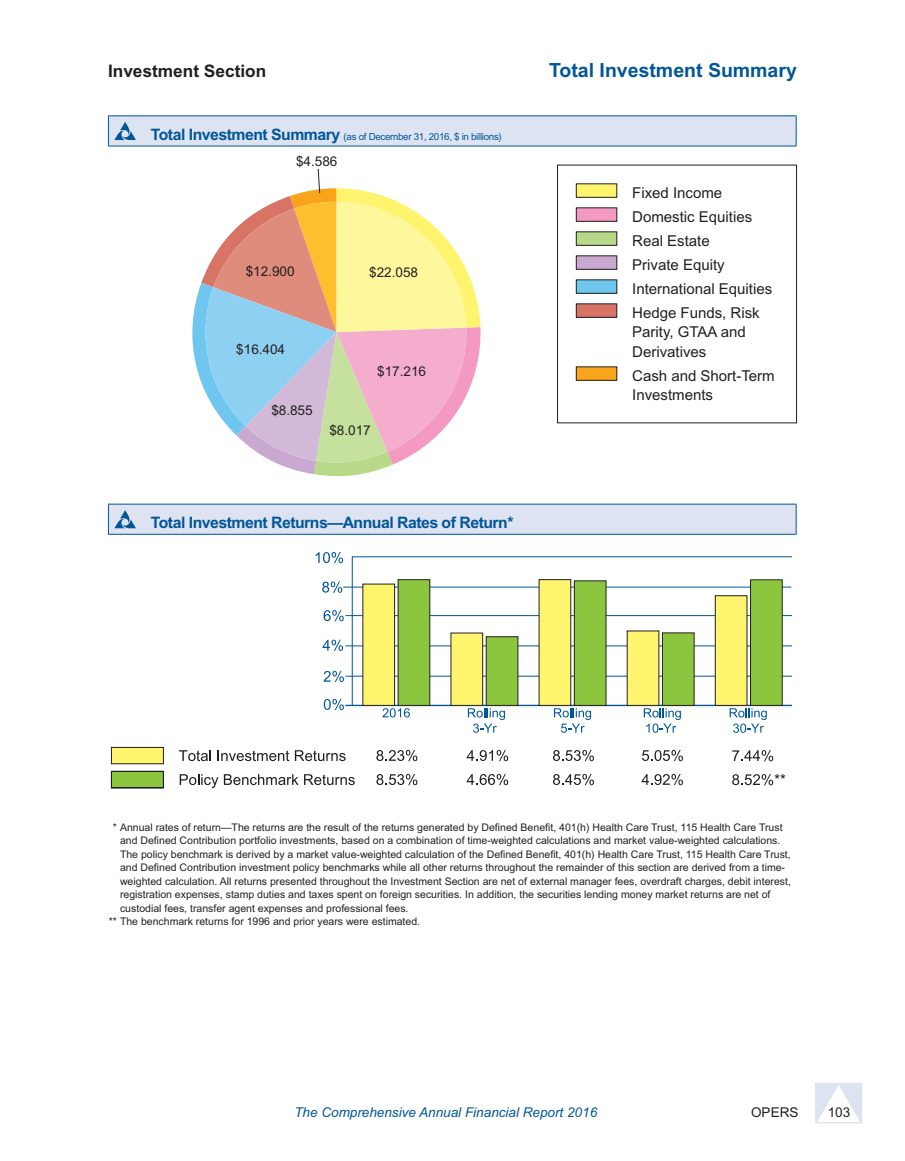
<style>
.page{position:relative;width:905px;height:1161px;background:#fff}
.page>*{position:absolute;margin:0;border:0;box-sizing:border-box;transform-origin:0 0}
.t1{font:700 19.5px "Arial MT Std";color:#015698}
.t2{font:700 17.25px "Arial MT Std";color:#231f20}
.t3{font:700 15.75px "Arial MT Std";letter-spacing:-.03em;color:#015698}
.t4{font:15px/24px "Arial MT Std";color:#231f20}
.t5{font:13.5px "Arial MT Std";color:#231f20}
.t6{font:italic 13.5px "Arial MT Std";color:#015698}
.t7{font:10.5px "Arial MT Std";color:#231f20}
.t8{font:9.75px "Arial MT Std";letter-spacing:-.03em;color:#015698}
.s1{font-weight:700;font-size:15.75px}
</style>
<div class="page">
<svg style="left:815px;top:1083px;width:47px;height:41px"></svg>
<hr style="left:345px;top:676px;width:448px;height:1px;background:#015698">
<hr style="left:345px;top:615px;width:448px;height:1px;background:#015698">
<hr style="left:345px;top:705px;width:448px;height:1px;background:#015698">
<hr style="left:345px;top:646px;width:448px;height:1px;background:#015698">
<hr style="left:343px;top:587px;width:448px;height:1px;background:#015698">
<svg style="left:324px;top:699px;width:20px;height:11px"></svg>
<svg style="left:323px;top:671px;width:21px;height:11px"></svg>
<svg style="left:322px;top:640px;width:21px;height:11px"></svg>
<svg style="left:322px;top:582px;width:20px;height:11px"></svg>
<svg style="left:315px;top:552px;width:28px;height:11px"></svg>
<div style="left:398px;top:580px;width:32px;height:125px;background:#8bc63e"></div>
<div style="left:398px;top:579px;width:32px;height:127px;border:1px solid #231f20"></div>
<div style="left:486px;top:637px;width:32px;height:68px;background:#8bc63e"></div>
<div style="left:486px;top:636px;width:32px;height:70px;border:1px solid #231f20"></div>
<div style="left:574px;top:581px;width:32px;height:124px;background:#8bc63e"></div>
<div style="left:574px;top:580px;width:32px;height:126px;border:1px solid #231f20"></div>
<div style="left:662px;top:633px;width:32px;height:72px;background:#8bc63e"></div>
<div style="left:662px;top:632px;width:32px;height:74px;border:1px solid #231f20"></div>
<div style="left:750px;top:580px;width:32px;height:125px;background:#8bc63e"></div>
<div style="left:750px;top:579px;width:32px;height:127px;border:1px solid #231f20"></div>
<div style="left:363px;top:584px;width:31px;height:121px;background:#fff46d"></div>
<div style="left:362px;top:584px;width:33px;height:122px;border:1px solid #231f20"></div>
<div style="left:451px;top:633px;width:31px;height:72px;background:#fff46d"></div>
<div style="left:450px;top:633px;width:33px;height:73px;border:1px solid #231f20"></div>
<div style="left:539px;top:580px;width:31px;height:125px;background:#fff46d"></div>
<div style="left:627px;top:631px;width:32px;height:74px;background:#fff46d"></div>
<div style="left:715px;top:596px;width:32px;height:109px;background:#fff46d"></div>
<div style="left:715px;top:595px;width:32px;height:111px;border:1px solid #231f20"></div>
<div style="left:111px;top:747px;width:52px;height:17px;background:#fff46d"></div>
<div style="left:111px;top:747px;width:53px;height:17px;border:1px solid #231f20"></div>
<svg style="left:179px;top:750px;width:32px;height:11px"></svg>
<svg style="left:217px;top:750px;width:72px;height:11px"></svg>
<svg style="left:295px;top:750px;width:50px;height:11px"></svg>
<svg style="left:111px;top:771px;width:53px;height:18px"></svg>
<svg style="left:180px;top:774px;width:38px;height:14px"></svg>
<svg style="left:224px;top:774px;width:74px;height:11px"></svg>
<svg style="left:304px;top:774px;width:51px;height:11px"></svg>
<svg style="left:642px;top:750px;width:41px;height:11px"></svg>
<svg style="left:641px;top:774px;width:42px;height:11px"></svg>
<svg style="left:467px;top:750px;width:41px;height:11px"></svg>
<svg style="left:467px;top:774px;width:41px;height:11px"></svg>
<svg style="left:376px;top:750px;width:41px;height:11px"></svg>
<svg style="left:376px;top:774px;width:41px;height:11px"></svg>
<svg style="left:553px;top:750px;width:41px;height:11px"></svg>
<svg style="left:553px;top:774px;width:41px;height:11px"></svg>
<svg style="left:732px;top:750px;width:41px;height:11px"></svg>
<svg style="left:732px;top:774px;width:53px;height:11px"></svg>
<svg style="left:643px;top:708px;width:38px;height:25px"></svg>
<svg style="left:468px;top:708px;width:37px;height:25px"></svg>
<svg style="left:382px;top:708px;width:28px;height:10px"></svg>
<svg style="left:554px;top:708px;width:37px;height:25px"></svg>
<svg style="left:729px;top:708px;width:37px;height:25px"></svg>
<svg style="left:323px;top:610px;width:21px;height:11px"></svg>
<div style="left:108px;top:116px;width:688px;height:30px;background:#dde3f0"></div>
<hr style="left:108px;top:116px;width:1px;height:30px;background:#015698">
<hr style="left:108px;top:116px;width:688px;height:1px;background:#015698">
<hr style="left:795px;top:116px;width:1px;height:30px;background:#015698">
<hr style="left:108px;top:146px;width:688px;height:1px;background:#015698">
<svg style="left:114px;top:122px;width:22px;height:18px"></svg>
<div style="left:576px;top:184px;width:40px;height:13px;background:#fff46d"></div>
<div style="left:576px;top:183px;width:41px;height:15px;border:1px solid #231f20"></div>
<div style="left:576px;top:208px;width:40px;height:13px;background:#f499c2"></div>
<div style="left:576px;top:207px;width:41px;height:15px;border:1px solid #231f20"></div>
<div style="left:576px;top:232px;width:40px;height:13px;background:#b8d989"></div>
<div style="left:576px;top:231px;width:41px;height:15px;border:1px solid #231f20"></div>
<div style="left:576px;top:256px;width:40px;height:13px;background:#c9a9cf"></div>
<div style="left:576px;top:255px;width:41px;height:15px;border:1px solid #231f20"></div>
<div style="left:576px;top:280px;width:40px;height:13px;background:#6fc6ef"></div>
<div style="left:576px;top:279px;width:41px;height:15px;border:1px solid #231f20"></div>
<div style="left:576px;top:304px;width:40px;height:13px;background:#d87466"></div>
<div style="left:576px;top:303px;width:41px;height:15px;border:1px solid #231f20"></div>
<div style="left:576px;top:367px;width:40px;height:13px;background:#f9a51b"></div>
<div style="left:576px;top:366px;width:41px;height:15px;border:1px solid #231f20"></div>
<svg style="left:192px;top:169px;width:289px;height:308px"></svg>
<div style="left:108px;top:504px;width:688px;height:30px;background:#dde3f0"></div>
<hr style="left:108px;top:504px;width:688px;height:1px;background:#015698">
<svg style="left:795px;top:505px;width:1px;height:29px"></svg>
<hr style="left:108px;top:534px;width:688px;height:1px;background:#015698">
<svg style="left:108px;top:505px;width:28px;height:29px"></svg>
<div style="left:792px;top:552px;width:19px;height:161px;background:#fff"></div>
<h2 class="t2" style="left:108px;top:61px;width:160px">Investment Section</h2>
<h1 class="t1" style="left:549px;top:59px;width:249px">Total Investment Summary</h1>
<p class="t8" style="left:151px;top:131px;width:352px"><span class="s1">Total Investment Summary</span> (as of December 31, 2016, $ in billions)</p>
<p class="t5" style="left:296px;top:153px;width:43px">$4. 586</p>
<p class="t5" style="left:246px;top:264px;width:50px">$12.900</p>
<p class="t5" style="left:236px;top:342px;width:50px">$16.404</p>
<p class="t5" style="left:271px;top:403px;width:43px">$8. 855</p>
<p class="t5" style="left:369px;top:265px;width:50px">$22. 058</p>
<p class="t5" style="left:377px;top:364px;width:50px">$17.216</p>
<p class="t5" style="left:329px;top:422px;width:43px">$8.017</p>
<h3 class="t3" style="left:151px;top:514px;width:364px">Total Investment Returns—Annual Rates of Return*</h3>
<h3 class="t4" style="left:632px;top:180px;width:142px">Fixed Income<br>Domestic Equities<br>Real Estate<br>Private Equity<br>International Equities<br>Hedge Funds, Risk</h3>
<h3 class="t4" style="left:632px;top:322px;width:115px;line-height:19.5px">Parity, GTAA and<br>Derivatives</h3>
<h3 class="t4" style="left:632px;top:366px;width:144px;line-height:19.5px">Cash and Short-Term<br>Investments</h3>
<p class="t7" style="left:113px;top:821px;width:671px">* Annual rates of return—The returns are the result of the returns generated by Defined Benefit, 401(h) Health Care Trust, 115 Health Care Trust</p>
<p class="t7" style="left:120px;top:835px;width:660px">and Defined Contribution portfolio investments, based on a combination of time-weighted calculations and market value-weighted calculations.</p>
<p class="t7" style="left:120px;top:848px;width:672px">The policy benchmark is derived by a market value-weighted calculation of the Defined Benefit, 401(h) Health Care Trust, 115 Health Care Trust,</p>
<p class="t7" style="left:120px;top:862px;width:666px">and Defined Contribution investment policy benchmarks while all other returns throughout the remainder of this section are derived from a time-</p>
<p class="t7" style="left:120px;top:875px;width:672px">weighted calculation. All returns presented throughout the Investment Section are net of external manager fees, overdraft charges, debit interest,</p>
<p class="t7" style="left:120px;top:889px;width:652px">registration expenses, stamp duties and taxes spent on foreign securities. In addition, the securities lending money market returns are net of</p>
<p class="t7" style="left:120px;top:902px;width:287px">custodial fees, transfer agent expenses and professional fees.</p>
<p class="t7" style="left:109px;top:916px;width:310px">** The benchmark returns for 1996 and prior years were estimated.</p>
<p class="t6" style="left:294px;top:1104px;width:304px">The Comprehensive Annual Financial Report 2016</p>
<p class="t5" style="left:751px;top:1104px;width:49px">OPERS</p>
<p class="t5" style="left:827px;top:1104px;width:24px">103</p>
</div>
